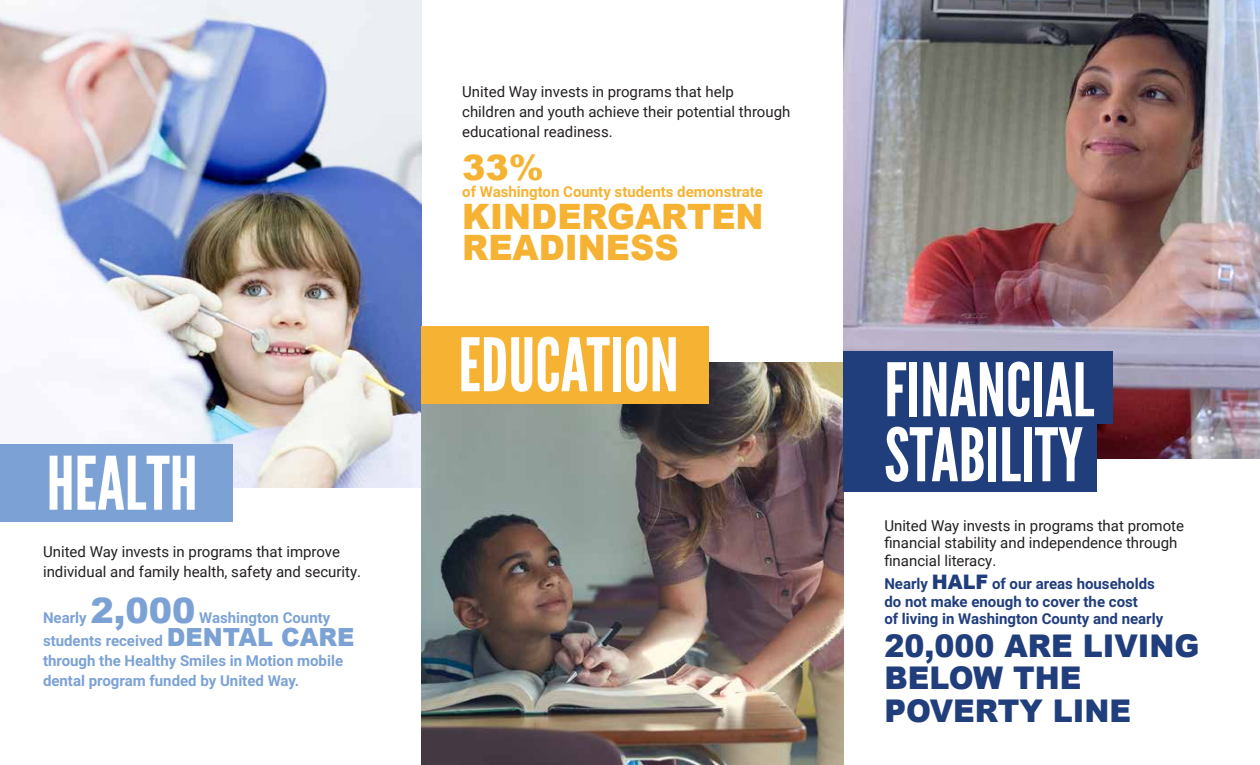
<style>
.page{position:relative;width:1260px;height:765px;background:#fff}
.page>*{position:absolute;margin:0;border:0;box-sizing:border-box;transform-origin:0 0}
.t1{font:73.5px/65px "League Gothic";color:#fff}
.t2{font:900 35px/31.2px "Arial";color:#f6b333;scale:.96 1}
.t3{font:900 35px "Arial";color:#7ca2d5}
.t4{font:900 35px "Arial";color:#f6b333}
.t5{font:900 31.25px/32.5px "Arial";color:#203d7c;scale:.96 1}
.t6{font:15px/20px "Roboto";color:#231f20}
.t7{font:700 15px/23.1px "Roboto";color:#7ca2d5}
.t8{font:700 15px/17.5px "Roboto";color:#203d7c}
.t9{font:700 15px "Roboto";color:#f6b333}
.s1{font-family:"Arial";font-weight:900;font-size:25px}
.s2{font-family:"Arial";font-weight:900;font-size:20px}
</style>
<div class="page">
<img style="left:0;top:0;width:421px;height:488px">
<div style="left:0;top:445px;width:233px;height:77px;background:#7ca2d5"></div>
<img style="left:421px;top:362px;width:422px;height:403px">
<div style="left:421px;top:326px;width:288px;height:78px;background:#f6b333"></div>
<img style="left:843px;top:0;width:417px;height:459px">
<div style="left:843px;top:351px;width:270px;height:73px;background:#203d7c"></div>
<div style="left:843px;top:419px;width:254px;height:73px;background:#203d7c"></div>
<h1 class="t1" style="left:47px;top:451px;width:153px">HEALTH</h1>
<p class="t6" style="left:43px;top:541px;width:320px">United Way invests in programs that improve individual and family health, safety and security.</p>
<p class="t7" style="left:43px;top:605px;width:45px">Nearly</p>
<h2 class="t3" style="left:90px;top:585px;width:107px">2,000</h2>
<p class="t7" style="left:43px;top:605px;width:313px;text-indent:156px">Washington County students received <span class="s1">DENTAL CARE</span></p>
<p class="t7" style="left:43px;top:650px;width:302px;line-height:20px">through the Healthy Smiles in Motion mobile dental program funded by United Way.</p>
<p class="t6" style="left:462px;top:81px;width:330px">United Way invests in programs that help children and youth achieve their potential through educational readiness.</p>
<h2 class="t4" style="left:462px;top:142px;width:83px">33%</h2>
<p class="t9" style="left:462px;top:181px;width:302px">of Washington County students demonstrate</p>
<h2 class="t2" style="left:462px;top:200px;width:316px">KINDERGARTEN<br>READINESS</h2>
<h1 class="t1" style="left:458px;top:333px;width:222px">EDUCATION</h1>
<h1 class="t1" style="left:884px;top:358px;width:212px">FINANCIAL<br>STABILITY</h1>
<p class="t6" style="left:884px;top:516px;width:301px;line-height:17.5px">United Way invests in programs that promote financial stability and independence through financial literacy.</p>
<p class="t8" style="left:884px;top:574px;width:280px">Nearly <span class="s2">HALF</span> of our areas households do not make enough to cover the cost<br>of living in Washington County and nearly</p>
<h3 class="t5" style="left:884px;top:628px;width:330px">20,000 ARE LIVING<br>BELOW THE<br>POVERTY LINE</h3>
</div>
